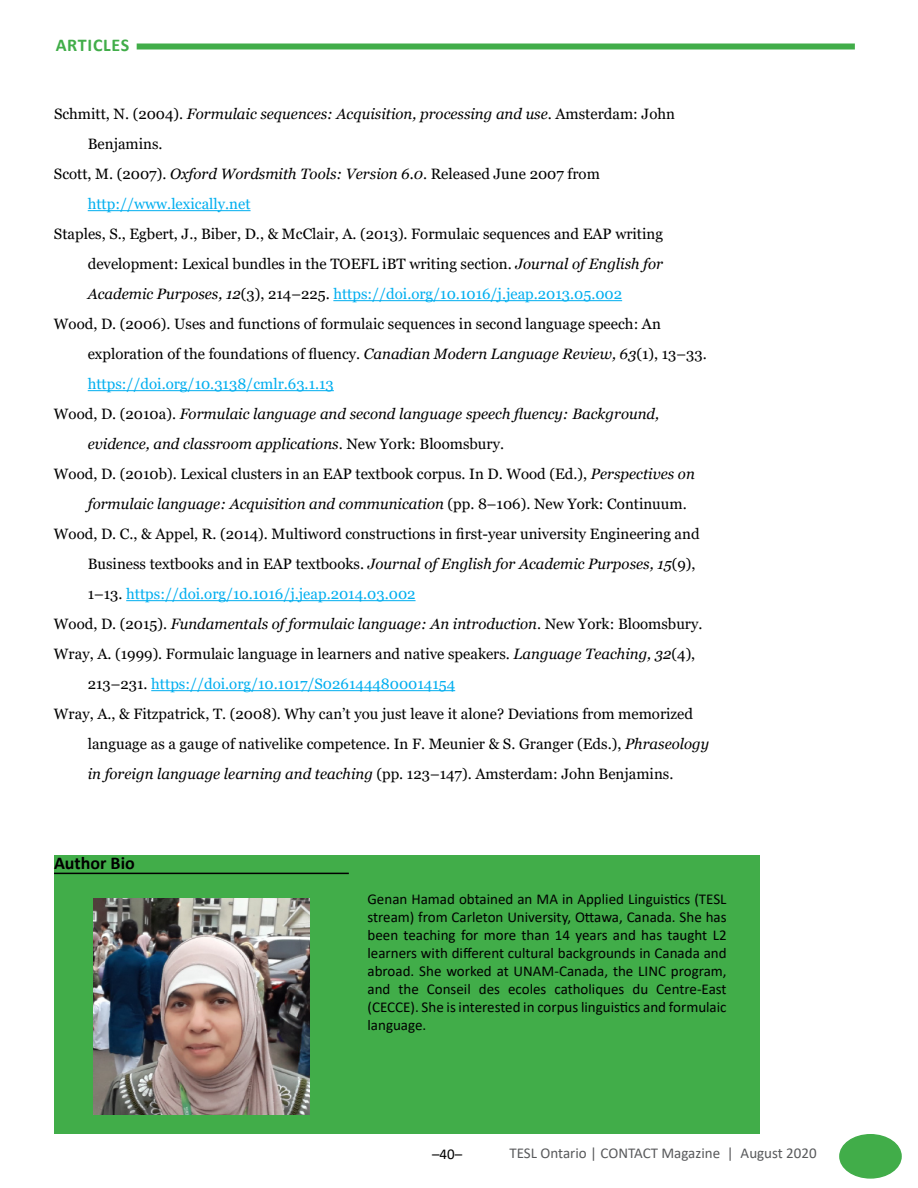
<style>
.page{position:relative;width:918px;height:1188px;background:#fff}
.page>*{position:absolute;margin:0;border:0;box-sizing:border-box;transform-origin:0 0}
.t1{font:700 18px "Calibri";color:#000}
.t2{font:700 18px "Calibri";letter-spacing:.04em;color:#41ad49}
.t3{font:15px "Georgia";color:#000}
.t4{font:italic 15px "Georgia";color:#000}
.t5{font:15px/18px "Calibri";color:#000;text-align:justify}
.t6{font:15px "Georgia";color:#00aeef}
.t7{font:15px "Calibri";color:#58595b}
.s1{font-style:normal}
.s2{font-style:italic}
.s3{font-style:italic;color:#000}
.s4{color:#000}
</style>
<div class="page">
<div style="left:840px;top:1135px;width:61px;height:43px;background:#41ad49;border-radius:50%"></div>
<div style="left:839px;top:1134px;width:63px;height:45px;border:2px solid #41ad49;border-radius:50%"></div>
<div style="left:137px;top:44px;width:718px;height:6px;background:#41ad49"></div>
<hr style="left:88px;top:210px;width:163px;height:1px;background:#00aeef">
<hr style="left:333px;top:300px;width:289px;height:1px;background:#00aeef">
<hr style="left:88px;top:390px;width:246px;height:1px;background:#00aeef">
<hr style="left:126px;top:600px;width:290px;height:1px;background:#00aeef">
<hr style="left:151px;top:690px;width:304px;height:1px;background:#00aeef">
<div style="left:54px;top:855px;width:706px;height:279px;background:#41ad49"></div>
<hr style="left:54px;top:873px;width:295px;height:1px;background:#000">
<img style="left:93px;top:898px;width:216px;height:216px">
<p class="t2" style="left:56px;top:32px;width:75px">ARTICLES</p>
<p class="t4" style="left:54px;top:105px;width:623px"><span class="s1">Schmitt, N. (2004).</span> Formulaic sequences: Acquisition, processing and use<span class="s1">. Amsterdam: John</span></p>
<p class="t3" style="left:88px;top:135px;width:76px">Benjamins.</p>
<p class="t3" style="left:54px;top:165px;width:547px">Scott, M. (2007). <span class="s2">Oxford Wordsmith Tools: Version 6.0</span>. Released June 2007 from</p>
<p class="t6" style="left:88px;top:195px;width:164px">http://www.lexically.net</p>
<p class="t3" style="left:54px;top:225px;width:611px">Staples, S., Egbert, J., Biber, D., &amp; McClair, A. (2013). Formulaic sequences and EAP writing</p>
<p class="t3" style="left:88px;top:255px;width:577px">development: Lexical bundles in the TOEFL iBT writing section. <span class="s2">Journal of English for</span></p>
<p class="t6" style="left:88px;top:285px;width:536px"><span class="s3">Academic Purposes, 12</span><span class="s4">(3), 214–225.</span> https://doi.org/10.1016/j.jeap.2013.05.002</p>
<p class="t3" style="left:54px;top:315px;width:608px">Wood, D. (2006). Uses and functions of formulaic sequences in second language speech: An</p>
<p class="t3" style="left:88px;top:345px;width:621px">exploration of the foundations of fluency. <span class="s2">Canadian Modern Language Review, 63</span>(1), 13–33.</p>
<p class="t6" style="left:88px;top:375px;width:248px">https://doi.org/10.3138/cmlr.63.1.13</p>
<p class="t4" style="left:54px;top:405px;width:607px"><span class="s1">Wood, D. (2010a).</span> Formulaic language and second language speech fluency: Background,</p>
<p class="t4" style="left:88px;top:435px;width:418px">evidence, and classroom applications<span class="s1">. New York: Bloomsbury.</span></p>
<p class="t3" style="left:54px;top:465px;width:642px">Wood, D. (2010b). Lexical clusters in an EAP textbook corpus. In D. Wood (Ed.), <span class="s2">Perspectives on</span></p>
<p class="t4" style="left:88px;top:495px;width:601px">formulaic language: Acquisition and communication <span class="s1">(pp. 8–106). New York: Continuum.</span></p>
<p class="t3" style="left:54px;top:525px;width:647px">Wood, D. C., &amp; Appel, R. (2014). Multiword constructions in first-year university Engineering and</p>
<p class="t3" style="left:88px;top:555px;width:609px">Business textbooks and in EAP textbooks. <span class="s2">Journal of English for Academic Purposes, 15</span>(9),</p>
<p class="t6" style="left:88px;top:585px;width:329px"><span class="s4">1–13.</span> https://doi.org/10.1016/j.jeap.2014.03.002</p>
<p class="t4" style="left:54px;top:615px;width:650px"><span class="s1">Wood, D. (2015).</span> Fundamentals of formulaic language: An introduction<span class="s1">. New York: Bloomsbury.</span></p>
<p class="t3" style="left:54px;top:645px;width:643px">Wray, A. (1999). Formulaic language in learners and native speakers. <span class="s2">Language Teaching, 32</span>(4),</p>
<p class="t6" style="left:88px;top:675px;width:369px"><span class="s4">213–231.</span> https://doi.org/10.1017/S0261444800014154</p>
<p class="t3" style="left:54px;top:705px;width:641px">Wray, A., &amp; Fitzpatrick, T. (2008). Why can’t you just leave it alone? Deviations from memorized</p>
<p class="t3" style="left:88px;top:735px;width:623px">language as a gauge of nativelike competence. In F. Meunier &amp; S. Granger (Eds.), <span class="s2">Phraseology</span></p>
<p class="t3" style="left:88px;top:765px;width:587px"><span class="s2">in foreign language learning and teaching</span> (pp. 123–147). Amsterdam: John Benjamins.</p>
<p class="t1" style="left:54px;top:850px;width:82px">Author Bio</p>
<p class="t5" style="left:368px;top:889px;width:361px">Genan Hamad obtained an MA in Applied Linguistics (TESL stream) from Carleton University, Ottawa, Canada. She has been teaching for more than 14 years and has taught L2 learners with different cultural backgrounds in Canada and abroad. She worked at UNAM-Canada, the LINC program, and the Conseil des ecoles catholiques du Centre-East (CECCE). She is interested in corpus linguistics and formulaic language.</p>
<p class="t5" style="left:432px;top:1145px;width:32px">–40–</p>
<p class="t7" style="left:510px;top:1143px;width:309px">TESL Ontario | CONTACT Magazine | August 2020</p>
</div>
